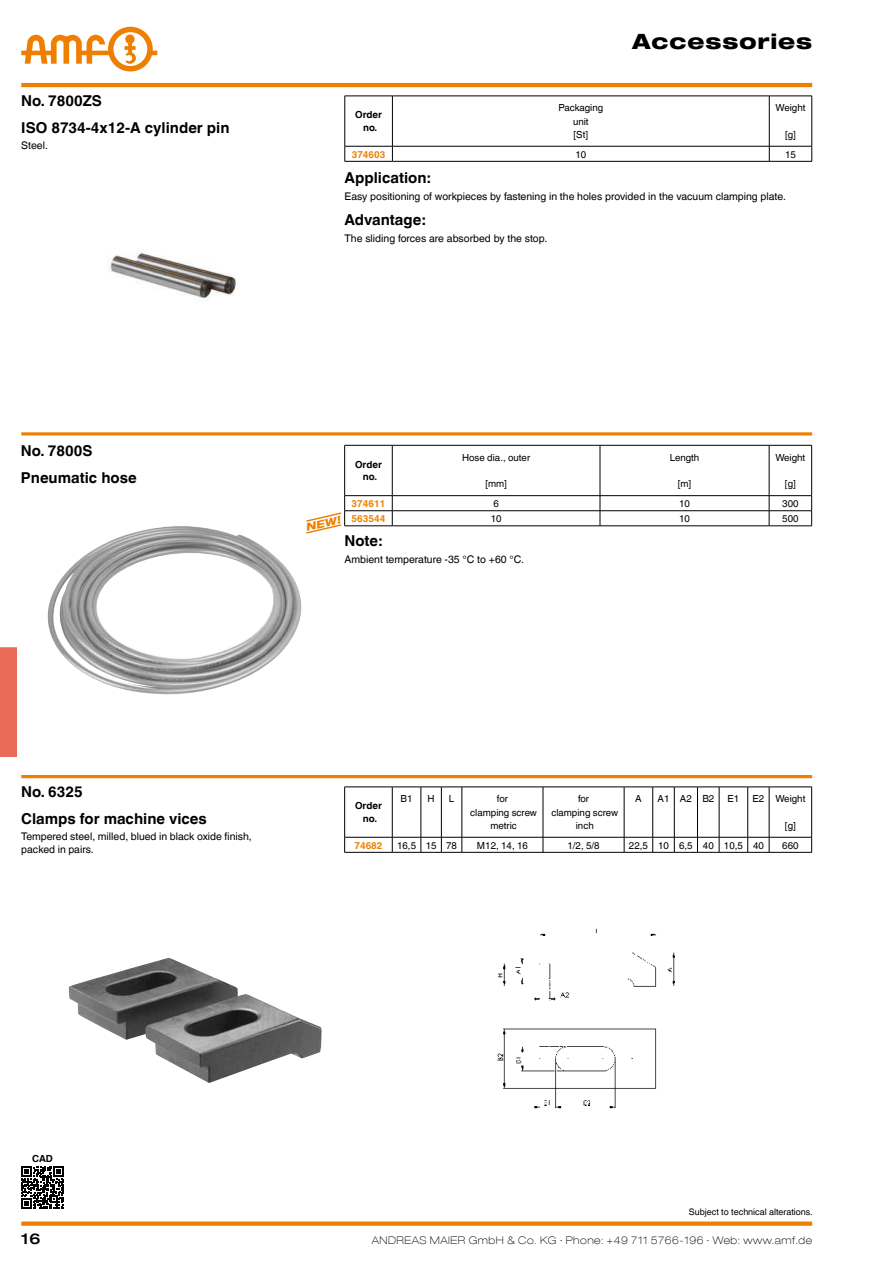
<style>
.page{position:relative;width:893px;height:1263px;background:#fff}
.page>*{position:absolute;margin:0;border:0;box-sizing:border-box;transform-origin:0 0}
.t1{font:800 expanded 21px "Helvetica Neue LT Com";letter-spacing:.04em;color:#000}
.t2{font:700 15px "Helvetica World";color:#000}
.t3{font:500 expanded 15px "Helvetica Neue LT Com";color:#000}
.t4{font:10.5px/12.8px "Helvetica World";color:#000}
.t5{font:100 expanded 10.5px "Helvetica Neue LT Com";letter-spacing:.05em;color:#000}
.t6{font:italic 800 expanded 10.5px "Helvetica Neue LT Com";color:#ee7f00}
.t7{font:9.75px/13.2px "Helvetica World";color:#000;text-align:center}
.t8{font:700 9.75px/12.8px "Helvetica World";color:#000;text-align:center}
.t9{font:700 9.75px "Helvetica World";color:#ee7f00}
.t10{font:9px "Helvetica World";color:#000}
</style>
<div class="page">
<hr style="left:21px;top:83px;width:791px;height:4px;background:#ee7f00">
<svg style="left:21px;top:27px;width:136px;height:44px"></svg>
<div style="left:0;top:647px;width:17px;height:110px;background:#eb6b59"></div>
<div style="left:21px;top:1221px;width:791px;height:5px;background:#ee7f00"></div>
<img style="left:69px;top:958px;width:253px;height:125px">
<img style="left:497px;top:928px;width:178px;height:181px">
<hr style="left:21px;top:432px;width:791px;height:3px;background:#ee7f00">
<hr style="left:21px;top:775px;width:791px;height:3px;background:#ee7f00">
<svg style="left:344px;top:787px;width:468px;height:66px"></svg>
<hr style="left:769px;top:852px;width:43px;height:1px;background:#000">
<svg style="left:21px;top:1166px;width:43px;height:43px"></svg>
<img style="left:47px;top:526px;width:255px;height:169px">
<svg style="left:306px;top:445px;width:506px;height:89px"></svg>
<img style="left:109px;top:249px;width:129px;height:49px">
<svg style="left:345px;top:96px;width:467px;height:65px"></svg>
<hr style="left:345px;top:161px;width:47px;height:1px;background:#000">
<hr style="left:392px;top:161px;width:377px;height:1px;background:#000">
<hr style="left:769px;top:161px;width:43px;height:1px;background:#000">
<h2 class="t2" style="left:21px;top:92px;width:82px">No. 7800ZS</h2>
<h2 class="t2" style="left:21px;top:119px;width:210px">ISO 8734-4x12-A cylinder pin</h2>
<p class="t4" style="left:21px;top:139px;width:28px">Steel.</p>
<h1 class="t1" style="left:633px;top:28px;width:181px">Accessories</h1>
<p class="t8" style="left:355px;top:108px;width:28px">Order no.</p>
<p class="t7" style="left:558px;top:101px;width:46px">Packaging unit<br>[St]</p>
<p class="t7" style="left:776px;top:101px;width:31px">Weight</p>
<p class="t7" style="left:785px;top:128px;width:12px">[g]</p>
<p class="t9" style="left:352px;top:148px;width:35px">374603</p>
<p class="t7" style="left:575px;top:148px;width:12px">10</p>
<p class="t7" style="left:785px;top:148px;width:12px">15</p>
<h2 class="t2" style="left:345px;top:169px;width:88px">Application:</h2>
<p class="t4" style="left:345px;top:190px;width:443px">Easy positioning of workpieces by fastening in the holes provided in the vacuum clamping plate.</p>
<h2 class="t2" style="left:345px;top:211px;width:82px">Advantage:</h2>
<p class="t4" style="left:345px;top:232px;width:204px">The sliding forces are absorbed by the stop.</p>
<h2 class="t2" style="left:21px;top:442px;width:73px">No. 7800S</h2>
<h2 class="t2" style="left:21px;top:469px;width:117px">Pneumatic hose</h2>
<p class="t6" style="left:304px;top:521px;width:37px;rotate:-13deg">NE W!</p>
<p class="t8" style="left:355px;top:458px;width:28px">Order no.</p>
<p class="t7" style="left:462px;top:451px;width:70px">Hose dia., outer</p>
<p class="t7" style="left:485px;top:477px;width:23px">[mm]</p>
<p class="t7" style="left:670px;top:451px;width:31px">Length</p>
<p class="t7" style="left:678px;top:477px;width:15px">[m]</p>
<p class="t7" style="left:775px;top:451px;width:31px">Weight</p>
<p class="t7" style="left:785px;top:477px;width:12px">[g]</p>
<p class="t9" style="left:352px;top:498px;width:35px">374611</p>
<p class="t7" style="left:493px;top:497px;width:7px">6</p>
<p class="t7" style="left:679px;top:497px;width:12px">10</p>
<p class="t7" style="left:782px;top:497px;width:18px">300</p>
<p class="t9" style="left:352px;top:513px;width:35px">563544</p>
<p class="t7" style="left:491px;top:512px;width:12px">10</p>
<p class="t7" style="left:679px;top:512px;width:12px">10</p>
<p class="t7" style="left:782px;top:512px;width:18px">500</p>
<h2 class="t2" style="left:344px;top:532px;width:39px">Note:</h2>
<p class="t4" style="left:344px;top:553px;width:181px">Ambient temperature -35 °C to +60 °C.</p>
<h2 class="t2" style="left:21px;top:783px;width:63px">No. 6325</h2>
<h2 class="t2" style="left:21px;top:810px;width:187px">Clamps for machine vices</h2>
<p class="t4" style="left:21px;top:830px;width:232px">Tempered steel, milled, blued in black oxide finish, packed in pairs.</p>
<p class="t8" style="left:355px;top:799px;width:28px">Order no.</p>
<p class="t7" style="left:401px;top:792px;width:13px">B1</p>
<p class="t7" style="left:428px;top:792px;width:9px">H</p>
<p class="t7" style="left:449px;top:792px;width:7px">L</p>
<p class="t7" style="left:470px;top:792px;width:68px">for<br>clamping screw metric</p>
<p class="t7" style="left:551px;top:792px;width:68px">for<br>clamping screw inch</p>
<p class="t7" style="left:635px;top:792px;width:8px">A</p>
<p class="t7" style="left:658px;top:792px;width:58px">A1 A2 B2</p>
<p class="t7" style="left:728px;top:792px;width:13px">E1</p>
<p class="t7" style="left:753px;top:792px;width:54px">E2 Weight</p>
<p class="t7" style="left:785px;top:819px;width:12px">[g]</p>
<p class="t9" style="left:354px;top:839px;width:30px">74682</p>
<p class="t7" style="left:397px;top:838px;width:61px">16,5 15 78</p>
<p class="t7" style="left:477px;top:838px;width:52px">M12, 14, 16</p>
<p class="t7" style="left:567px;top:838px;width:34px">1/2, 5/8</p>
<p class="t7" style="left:629px;top:838px;width:136px">22,5 10 6,5 40 10,5 40</p>
<p class="t7" style="left:782px;top:838px;width:18px">660</p>
<p class="t8" style="left:32px;top:1152px;width:22px">CAD</p>
<p class="t10" style="left:689px;top:1207px;width:125px">Subject to technical alterations.</p>
<h2 class="t3" style="left:21px;top:1229px;width:21px">16</h2>
<p class="t5" style="left:372px;top:1233px;width:442px">ANDREAS MAIER GmbH &amp; Co. KG ∙ Phone: +49 711 5766-196 ∙ Web: www.amf.de</p>
</div>
